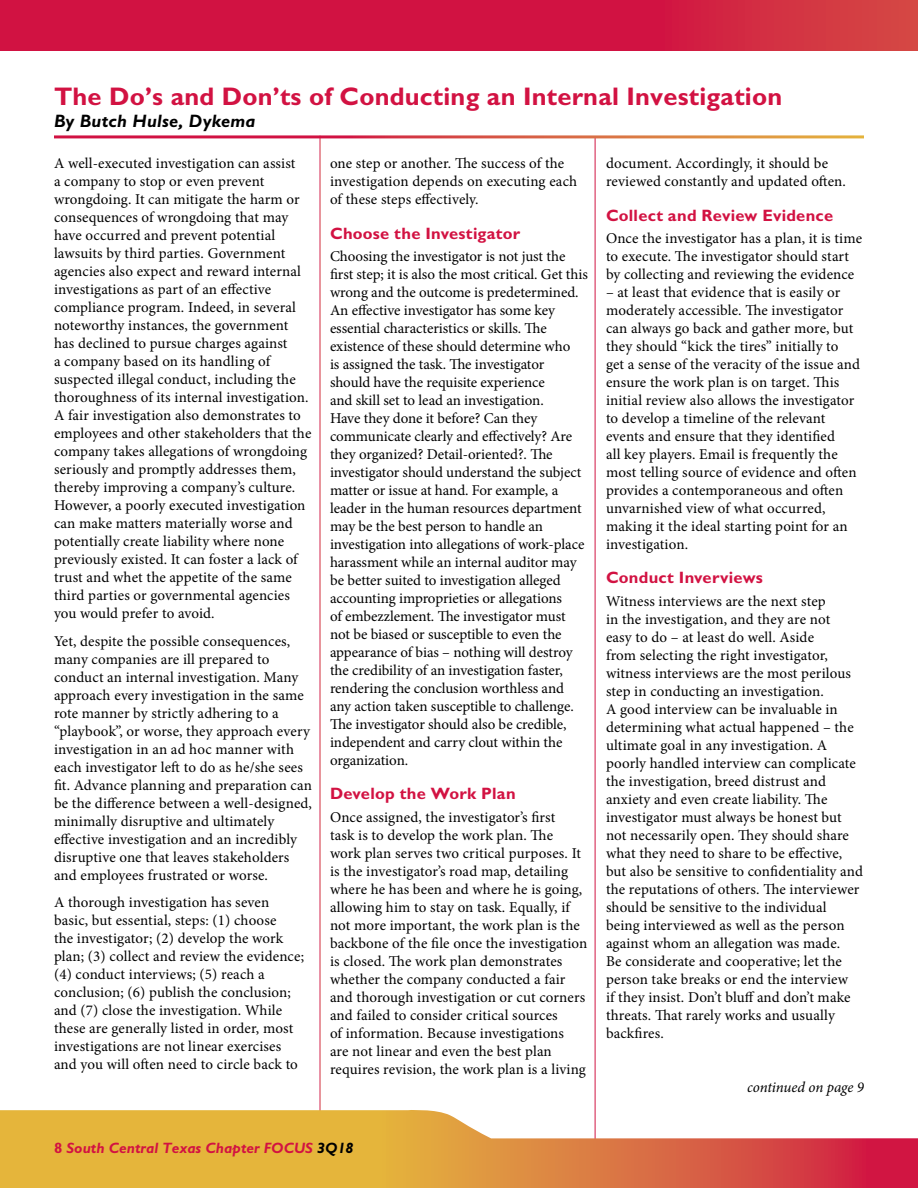
<style>
.page{position:relative;width:918px;height:1188px;background:#fff}
.page>*{position:absolute;margin:0;border:0;box-sizing:border-box;transform-origin:0 0}
.t1{font:700 25.5px "Gill Sans";letter-spacing:.01em;color:#d21242}
.t2{font:italic 700 18px "Gill Sans";letter-spacing:.015em;color:#000}
.t3{font:700 16.5px "Gill Sans";letter-spacing:.015em;color:#d21242}
.t4{font:15px/18px "Minion Pro";letter-spacing:.005em;color:#000}
.t5{font:italic 700 15px "Gill Sans";color:#d21242}
.t6{font:italic 15px "Minion Pro";letter-spacing:-.01em;color:#000}
.s1{font-style:normal}
.s2{color:#000}
</style>
<div class="page">
<svg style="left:0;top:0;width:918px;height:50px;background:#d11a42"></svg>
<svg style="left:0;top:1108px;width:918px;height:80px"></svg>
<h1 class="t1" style="left:54px;top:82px;width:730px">The Do’s and Don’ts of Conducting an Internal Investigation</h1>
<p class="t2" style="left:54px;top:110px;width:203px">By Butch Hulse, Dykema</p>
<p class="t4" style="left:54px;top:155px;width:259px">A well-executed investigation can assist<br>a company to stop or even prevent wrongdoing. It can mitigate the harm or consequences of wrongdoing that may have occurred and prevent potential lawsuits by third parties. Government agencies also expect and reward internal investigations as part of an effective compliance program. Indeed, in several noteworthy instances, the government has declined to pursue charges against<br>a company based on its handling of suspected illegal conduct, including the thoroughness of its internal investigation.<br>A fair investigation also demonstrates to employees and other stakeholders that the company takes allegations of wrongdoing seriously and promptly addresses them, thereby improving a company’s culture.<br>However, a poorly executed investigation can make matters materially worse and potentially create liability where none previously existed. It can foster a lack of trust and whet the appetite of the same third parties or governmental agencies you would prefer to avoid.</p>
<p class="t4" style="left:54px;top:632px;width:260px">Yet, despite the possible consequences, many companies are ill prepared to conduct an internal investigation. Many approach every investigation in the same rote manner by strictly adhering to a “playbook”, or worse, they approach every investigation in an ad hoc manner with each investigator left to do as he/she sees fit. Advance planning and preparation can be the difference between a well-designed, minimally disruptive and ultimately effective investigation and an incredibly disruptive one that leaves stakeholders and employees frustrated or worse.</p>
<p class="t4" style="left:54px;top:894px;width:252px">A thorough investigation has seven basic, but essential, steps: (1) choose<br>the investigator; (2) develop the work plan; (3) collect and review the evidence; (4) conduct interviews; (5) reach a conclusion; (6) publish the conclusion; and (7) close the investigation. While these are generally listed in order, most investigations are not linear exercises and you will often need to circle back to</p>
<p class="t4" style="left:330px;top:155px;width:249px">one step or another. The success of the investigation depends on executing each of these steps effectively.</p>
<p class="t3" style="left:330px;top:223px;width:192px">Choose the Investigator</p>
<p class="t4" style="left:330px;top:247px;width:259px">Choosing the investigator is not just the first step; it is also the most critical. Get this wrong and the outcome is predetermined.<br>An effective investigator has some key essential characteristics or skills. The existence of these should determine who<br>is assigned the task. The investigator should have the requisite experience<br>and skill set to lead an investigation.<br>Have they done it before? Can they communicate clearly and effectively? Are they organized? Detail-oriented?. The investigator should understand the subject matter or issue at hand. For example, a leader in the human resources department may be the best person to handle an investigation into allegations of work-place harassment while an internal auditor may be better suited to investigation alleged accounting improprieties or allegations<br>of embezzlement. The investigator must not be biased or susceptible to even the appearance of bias – nothing will destroy the credibility of an investigation faster, rendering the conclusion worthless and any action taken susceptible to challenge.<br>The investigator should also be credible, independent and carry clout within the organization.</p>
<p class="t3" style="left:330px;top:784px;width:187px">Develop the Work Plan</p>
<p class="t4" style="left:330px;top:808px;width:259px">Once assigned, the investigator’s first<br>task is to develop the work plan. The work plan serves two critical purposes. It is the investigator’s road map, detailing where he has been and where he is going, allowing him to stay on task. Equally, if not more important, the work plan is the backbone of the file once the investigation is closed. The work plan demonstrates whether the company conducted a fair and thorough investigation or cut corners and failed to consider critical sources<br>of information. Because investigations<br>are not linear and even the best plan requires revision, the work plan is a living</p>
<p class="t4" style="left:606px;top:155px;width:242px">document. Accordingly, it should be reviewed constantly and updated often.</p>
<p class="t3" style="left:606px;top:205px;width:229px">Collect and Review Evidence</p>
<p class="t4" style="left:606px;top:229px;width:258px">Once the investigator has a plan, it is time to execute. The investigator should start by collecting and reviewing the evidence</p>
<p class="t4" style="left:606px;top:283px;width:256px">– at least that evidence that is easily or moderately accessible. The investigator can always go back and gather more, but they should “kick the tires” initially to get a sense of the veracity of the issue and ensure the work plan is on target. This initial review also allows the investigator to develop a timeline of the relevant events and ensure that they identified<br>all key players. Email is frequently the most telling source of evidence and often provides a contemporaneous and often unvarnished view of what occurred, making it the ideal starting point for an investigation.</p>
<p class="t3" style="left:606px;top:568px;width:158px">Conduct Inverviews</p>
<p class="t4" style="left:606px;top:592px;width:258px">Witness interviews are the next step<br>in the investigation, and they are not<br>easy to do – at least do well. Aside<br>from selecting the right investigator, witness interviews are the most perilous step in conducting an investigation.<br>A good interview can be invaluable in determining what actual happened – the ultimate goal in any investigation. A poorly handled interview can complicate the investigation, breed distrust and anxiety and even create liability. The investigator must always be honest but not necessarily open. They should share what they need to share to be effective, but also be sensitive to confidentiality and the reputations of others. The interviewer should be sensitive to the individual being interviewed as well as the person against whom an allegation was made.<br>Be considerate and cooperative; let the person take breaks or end the interview<br>if they insist. Don’t bluff and don’t make threats. That rarely works and usually backfires.</p>
<p class="t6" style="left:747px;top:1077px;width:118px">continued on page 9</p>
<p class="t5" style="left:54px;top:1139px;width:301px"><span class="s1">8</span> South Central Texas Chapter FOCUS <span class="s2">3Q18</span></p>
</div>
